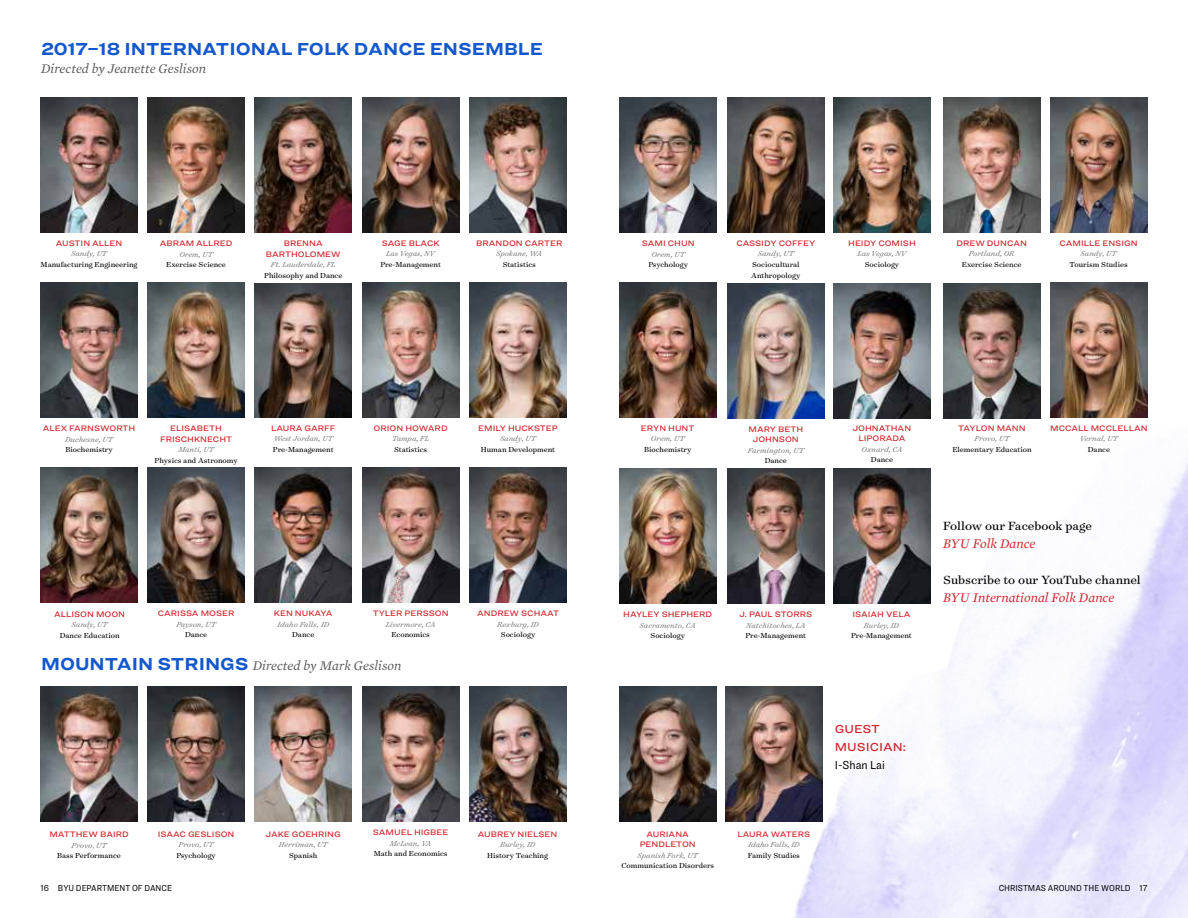
<style>
.page{position:relative;width:1188px;height:918px;background:#fff}
.page>*{position:absolute;margin:0;border:0;box-sizing:border-box;transform-origin:0 0}
.t1{font:700 18px "Ringside Wide";color:#1458ce}
.t2{font:italic 13.5px "Mercury Text G1";color:#58595b}
.t3{font:13.5px "Surveyor Text";color:#000}
.t4{font:italic 13.5px "Mercury Text G1";color:#d2232a}
.t5{font:500 12px/18px "Ringside Wide";color:#d2232a}
.t6{font:12px "Ringside Narrow";color:#000}
.t7{font:9px "Ringside Narrow";color:#000}
.t8{font:8.25px/10.5px "Surveyor Text";color:#000}
.t9{font:500 8.25px/10.5px "Ringside Wide";color:#d2232a;text-align:center}
.t10{font:italic 8.25px "Surveyor Text";color:#808285}
.s1{font-family:"Ringside Wide";font-weight:700;font-style:normal;font-size:18px;color:#1458ce}
</style>
<div class="page">
<img style="left:695px;top:303px;width:493px;height:615px">
<img style="left:619px;top:283px;width:97px;height:135px">
<img style="left:833px;top:98px;width:98px;height:135px">
<img style="left:727px;top:98px;width:97px;height:135px">
<img style="left:727px;top:284px;width:97px;height:134px">
<img style="left:727px;top:468px;width:97px;height:135px">
<img style="left:469px;top:687px;width:98px;height:135px">
<img style="left:1050px;top:98px;width:97px;height:135px">
<img style="left:943px;top:98px;width:97px;height:135px">
<img style="left:619px;top:687px;width:97px;height:135px">
<img style="left:725px;top:687px;width:98px;height:135px">
<img style="left:833px;top:468px;width:98px;height:135px">
<img style="left:1050px;top:283px;width:97px;height:135px">
<img style="left:619px;top:98px;width:97px;height:135px">
<img style="left:833px;top:284px;width:98px;height:134px">
<img style="left:943px;top:284px;width:97px;height:134px">
<img style="left:619px;top:468px;width:97px;height:135px">
<img style="left:255px;top:283px;width:97px;height:135px">
<img style="left:469px;top:468px;width:98px;height:135px">
<img style="left:362px;top:468px;width:97px;height:135px">
<img style="left:148px;top:468px;width:97px;height:135px">
<img style="left:255px;top:468px;width:97px;height:135px">
<img style="left:362px;top:687px;width:97px;height:135px">
<img style="left:362px;top:98px;width:97px;height:135px">
<img style="left:40px;top:687px;width:98px;height:135px">
<img style="left:40px;top:98px;width:98px;height:135px">
<img style="left:148px;top:687px;width:97px;height:135px">
<img style="left:255px;top:687px;width:97px;height:135px">
<img style="left:255px;top:98px;width:97px;height:135px">
<img style="left:148px;top:283px;width:97px;height:135px">
<img style="left:148px;top:98px;width:97px;height:135px">
<img style="left:469px;top:98px;width:98px;height:135px">
<img style="left:40px;top:283px;width:98px;height:135px">
<img style="left:362px;top:283px;width:97px;height:135px">
<img style="left:469px;top:283px;width:98px;height:135px">
<img style="left:40px;top:468px;width:98px;height:135px">
<h1 class="t1" style="left:41px;top:35px;width:503px">2017–18 INTERNATIONAL FOLK DANCE ENSEMBLE</h1>
<h2 class="t2" style="left:41px;top:59px;width:166px">Directed by Jeanette Geslison</h2>
<p class="t9" style="left:56px;top:238px;width:68px">AUSTIN ALLEN</p>
<p class="t10" style="left:71px;top:248px;width:38px">Sandy, UT</p>
<p class="t8" style="left:41px;top:259px;width:98px">Manufacturing Engineering</p>
<p class="t9" style="left:160px;top:238px;width:74px">ABRAM ALLRED</p>
<p class="t10" style="left:179px;top:249px;width:35px">Orem, UT</p>
<p class="t8" style="left:166px;top:259px;width:61px">Exercise Science</p>
<p class="t9" style="left:266px;top:238px;width:76px">BRENNA<br>BARTHOLOMEW</p>
<p class="t10" style="left:271px;top:259px;width:66px">Ft. Lauderdale, FL</p>
<p class="t8" style="left:264px;top:269px;width:80px">Philosophy and Dance</p>
<p class="t9" style="left:382px;top:237px;width:59px">SAGE BLACK</p>
<p class="t10" style="left:386px;top:248px;width:50px">Las Vegas, NV</p>
<p class="t8" style="left:380px;top:259px;width:62px">Pre-Management</p>
<p class="t9" style="left:476px;top:237px;width:88px">BRANDON CARTER</p>
<p class="t10" style="left:496px;top:248px;width:48px">Spokane, WA</p>
<p class="t8" style="left:503px;top:259px;width:35px">Statistics</p>
<p class="t9" style="left:642px;top:238px;width:54px">SAMI CHUN</p>
<p class="t10" style="left:651px;top:248px;width:35px">Orem, UT</p>
<p class="t8" style="left:648px;top:259px;width:41px">Psychology</p>
<p class="t9" style="left:736px;top:238px;width:80px">CASSIDY COFFEY</p>
<p class="t10" style="left:758px;top:248px;width:38px">Sandy, UT</p>
<p class="t8" style="left:751px;top:259px;width:51px">Sociocultural<br>Anthropology</p>
<p class="t9" style="left:848px;top:237px;width:69px">HEIDY COMISH</p>
<p class="t10" style="left:858px;top:248px;width:50px">Las Vegas, NV</p>
<p class="t8" style="left:865px;top:259px;width:36px">Sociology</p>
<p class="t9" style="left:956px;top:238px;width:72px">DREW DUNCAN</p>
<p class="t10" style="left:969px;top:248px;width:47px">Portland, OR</p>
<p class="t8" style="left:962px;top:259px;width:61px">Exercise Science</p>
<p class="t9" style="left:1060px;top:238px;width:80px">CAMILLE ENSIGN</p>
<p class="t10" style="left:1081px;top:248px;width:38px">Sandy, UT</p>
<p class="t8" style="left:1070px;top:259px;width:60px">Tourism Studies</p>
<p class="t9" style="left:43px;top:423px;width:94px">ALEX FARNSWORTH</p>
<p class="t10" style="left:65px;top:434px;width:49px">Duchesne, UT</p>
<p class="t8" style="left:65px;top:444px;width:49px">Biochemistry</p>
<p class="t9" style="left:160px;top:423px;width:74px">ELISABETH<br>FRISCHKNECHT</p>
<p class="t10" style="left:178px;top:444px;width:37px">Manti, UT</p>
<p class="t8" style="left:155px;top:455px;width:85px">Physics and Astronomy</p>
<p class="t9" style="left:271px;top:423px;width:66px">LAURA GARFF</p>
<p class="t10" style="left:274px;top:433px;width:61px">West Jordan, UT</p>
<p class="t8" style="left:273px;top:444px;width:62px">Pre-Management</p>
<p class="t9" style="left:374px;top:423px;width:76px">ORION HOWARD</p>
<p class="t10" style="left:392px;top:433px;width:39px">Tampa, FL</p>
<p class="t8" style="left:394px;top:444px;width:35px">Statistics</p>
<p class="t9" style="left:478px;top:423px;width:81px">EMILY HUCKSTEP</p>
<p class="t10" style="left:500px;top:433px;width:38px">Sandy, UT</p>
<p class="t8" style="left:481px;top:444px;width:76px">Human Development</p>
<p class="t9" style="left:641px;top:423px;width:55px">ERYN HUNT</p>
<p class="t10" style="left:651px;top:433px;width:35px">Orem, UT</p>
<p class="t8" style="left:644px;top:444px;width:49px">Biochemistry</p>
<p class="t9" style="left:748px;top:423px;width:56px">MARY BETH<br>JOHNSON</p>
<p class="t10" style="left:748px;top:445px;width:58px">Farmington, UT</p>
<p class="t8" style="left:765px;top:455px;width:24px">Dance</p>
<p class="t9" style="left:853px;top:423px;width:60px">JOHNATHAN<br>LIPORADA</p>
<p class="t10" style="left:861px;top:444px;width:43px">Oxnard, CA</p>
<p class="t8" style="left:871px;top:454px;width:24px">Dance</p>
<p class="t9" style="left:958px;top:423px;width:69px">TAYLON MANN</p>
<p class="t10" style="left:974px;top:433px;width:37px">Provo, UT</p>
<p class="t8" style="left:952px;top:444px;width:81px">Elementary Education</p>
<p class="t9" style="left:1050px;top:423px;width:99px">MCCALL MCCLELLAN</p>
<p class="t10" style="left:1080px;top:433px;width:39px">Vernal, UT</p>
<p class="t8" style="left:1088px;top:444px;width:24px">Dance</p>
<h2 class="t3" style="left:943px;top:517px;width:151px">Follow our Facebook page</h2>
<h2 class="t4" style="left:943px;top:534px;width:94px">BYU Folk Dance</h2>
<h2 class="t3" style="left:943px;top:571px;width:199px">Subscribe to our YouTube channel</h2>
<h2 class="t4" style="left:943px;top:588px;width:173px">BYU International Folk Dance</h2>
<p class="t9" style="left:54px;top:609px;width:73px">ALLISON MOON</p>
<p class="t10" style="left:72px;top:619px;width:38px">Sandy, UT</p>
<p class="t8" style="left:60px;top:630px;width:61px">Dance Education</p>
<p class="t9" style="left:158px;top:608px;width:78px">CARISSA MOSER</p>
<p class="t10" style="left:176px;top:619px;width:41px">Payson, UT</p>
<p class="t8" style="left:185px;top:629px;width:24px">Dance</p>
<p class="t9" style="left:274px;top:608px;width:60px">KEN NUKAYA</p>
<p class="t10" style="left:278px;top:619px;width:53px">Idaho Falls, ID</p>
<p class="t8" style="left:292px;top:629px;width:24px">Dance</p>
<p class="t9" style="left:373px;top:608px;width:77px">TYLER PERSSON</p>
<p class="t10" style="left:386px;top:619px;width:51px">Livermore, CA</p>
<p class="t8" style="left:391px;top:629px;width:40px">Economics</p>
<p class="t9" style="left:477px;top:608px;width:83px">ANDREW SCHAAT</p>
<p class="t10" style="left:497px;top:619px;width:43px">Rexburg, ID</p>
<p class="t8" style="left:501px;top:629px;width:36px">Sociology</p>
<p class="t9" style="left:623px;top:609px;width:90px">HAYLEY SHEPHERD</p>
<p class="t10" style="left:640px;top:620px;width:58px">Sacramento, CA</p>
<p class="t8" style="left:650px;top:630px;width:36px">Sociology</p>
<p class="t9" style="left:739px;top:609px;width:74px">J. PAUL STORRS</p>
<p class="t10" style="left:746px;top:620px;width:61px">Natchitoches, LA</p>
<p class="t8" style="left:746px;top:630px;width:62px">Pre-Management</p>
<p class="t9" style="left:852px;top:609px;width:60px">ISAIAH VELA</p>
<p class="t10" style="left:864px;top:620px;width:37px">Burley, ID</p>
<p class="t8" style="left:851px;top:630px;width:62px">Pre-Management</p>
<h2 class="t2" style="left:41px;top:655px;width:362px"><span class="s1">MOUNTAIN STRINGS</span> Directed by Mark Geslison</h2>
<h3 class="t5" style="left:835px;top:720px;width:73px">GUEST<br>MUSICIAN:</h3>
<h3 class="t6" style="left:835px;top:757px;width:51px">I-Shan Lai</h3>
<p class="t9" style="left:49px;top:829px;width:81px">MATTHEW BAIRD</p>
<p class="t10" style="left:72px;top:839px;width:37px">Provo, UT</p>
<p class="t8" style="left:57px;top:850px;width:65px">Bass Performance</p>
<p class="t9" style="left:158px;top:829px;width:78px">ISAAC GESLISON</p>
<p class="t10" style="left:179px;top:839px;width:37px">Provo, UT</p>
<p class="t8" style="left:176px;top:850px;width:41px">Psychology</p>
<p class="t9" style="left:266px;top:829px;width:76px">JAKE GOEHRING</p>
<p class="t10" style="left:279px;top:839px;width:50px">Herriman, UT</p>
<p class="t8" style="left:289px;top:850px;width:30px">Spanish</p>
<p class="t9" style="left:373px;top:827px;width:77px">SAMUEL HIGBEE</p>
<p class="t10" style="left:390px;top:838px;width:43px">McLean, VA</p>
<p class="t8" style="left:374px;top:848px;width:75px">Math and Economics</p>
<p class="t9" style="left:478px;top:829px;width:81px">AUBREY NIELSEN</p>
<p class="t10" style="left:500px;top:839px;width:37px">Burley, ID</p>
<p class="t8" style="left:487px;top:850px;width:62px">History Teaching</p>
<p class="t9" style="left:640px;top:829px;width:58px">AURIANA<br>PENDLETON</p>
<p class="t10" style="left:638px;top:850px;width:62px">Spanish Fork, UT</p>
<p class="t8" style="left:621px;top:860px;width:94px">Communication Disorders</p>
<p class="t9" style="left:738px;top:829px;width:74px">LAURA WATERS</p>
<p class="t10" style="left:748px;top:839px;width:53px">Idaho Falls, ID</p>
<p class="t8" style="left:748px;top:850px;width:54px">Family Studies</p>
<p class="t7" style="left:41px;top:882px;width:133px">16 BYU DEPARTMENT OF DANCE</p>
<p class="t7" style="left:999px;top:882px;width:150px">CHRISTMAS AROUND THE WORLD 17</p>
</div>
